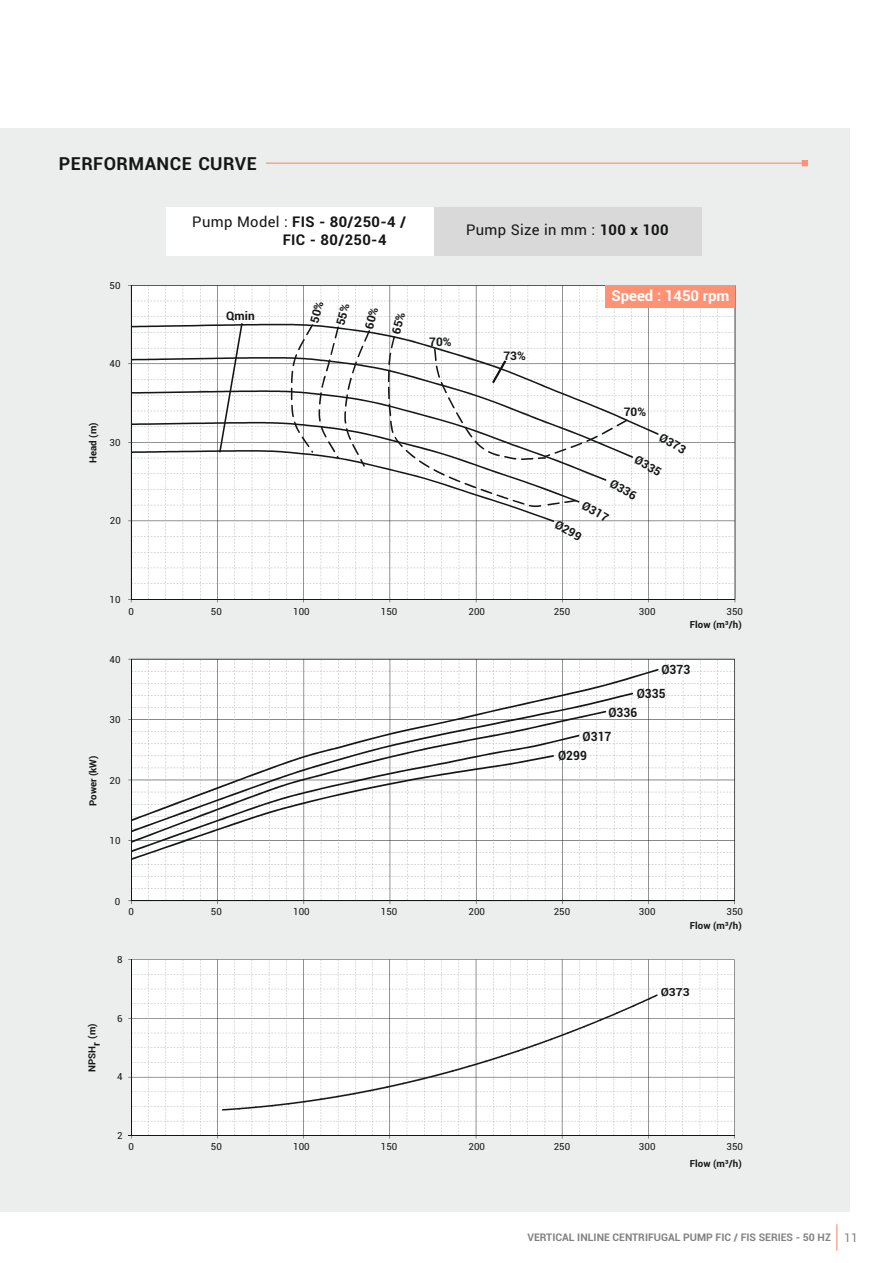
<style>
.page{position:relative;width:893px;height:1263px;background:#fff}
.page>*{position:absolute;margin:0;border:0;box-sizing:border-box;transform-origin:0 0}
.t1{font:700 18px "Roboto";letter-spacing:.025em;color:#151616}
.t2{font:700 15px "Roboto";color:#fff}
.t3{font:700 14.85px/17.7px "Roboto";letter-spacing:.025em;color:#151616}
.t4{font:14.85px "Roboto";letter-spacing:.025em;color:#151616}
.t5{font:700 12.9px "Roboto";letter-spacing:.01em;color:#151616;scale:.92 1}
.t6{font:700 11.85px "Roboto";letter-spacing:.005em;color:#151616}
.t7{font:700 11.1px "Roboto";color:#151616;scale:1.07 1}
.t8{font:700 10.5px "Roboto";color:#818281}
.t9{font:700 10.5px "Roboto";color:#151616}
.t10{font:9.75px "Roboto";letter-spacing:.01em;color:#151616}
.t11{font:700 9.75px "Roboto";color:#151616}
.s1{font-weight:400}
.s2{font-weight:700}
.s3{font-weight:400;font-size:12px}
</style>
<div class="page">
<div style="left:0;top:129px;width:849px;height:1083px;background:#eceded"></div>
<svg style="left:836px;top:1224px;width:1px;height:27px"></svg>
<hr style="left:266px;top:162px;width:538px;height:2px;background:#ff9174">
<svg style="left:802px;top:160px;width:6px;height:6px"></svg>
<div style="left:166px;top:207px;width:268px;height:49px;background:#fff"></div>
<div style="left:434px;top:207px;width:267px;height:49px;background:#d9d9da"></div>
<svg style="left:132px;top:659px;width:603px;height:241px;background:#f8f8f8"></svg>
<hr style="left:131px;top:659px;width:1px;height:242px;background:#151616">
<hr style="left:131px;top:900px;width:604px;height:1px;background:#151616">
<svg style="left:128px;top:779px;width:426px;height:81px;background:#f1f1f1"></svg>
<svg style="left:131px;top:669px;width:528px;height:152px;background:#ededed"></svg>
<div style="left:132px;top:974px;width:602px;height:147px;background:#fff"></div>
<hr style="left:131px;top:1077px;width:603px;height:1px;background:#151616">
<hr style="left:131px;top:1018px;width:603px;height:1px;background:#151616">
<hr style="left:131px;top:959px;width:603px;height:1px;background:#151616">
<svg style="left:148px;top:960px;width:570px;height:163px;background:#fbfbfb"></svg>
<hr style="left:217px;top:960px;width:1px;height:163px;background:#151616">
<hr style="left:734px;top:960px;width:1px;height:163px;background:#151616">
<hr style="left:648px;top:960px;width:1px;height:163px;background:#151616">
<hr style="left:562px;top:960px;width:1px;height:163px;background:#151616">
<hr style="left:476px;top:960px;width:1px;height:163px;background:#151616">
<hr style="left:390px;top:960px;width:1px;height:163px;background:#151616">
<hr style="left:303px;top:960px;width:1px;height:163px;background:#151616">
<hr style="left:131px;top:960px;width:1px;height:163px;background:#151616">
<svg style="left:222px;top:994px;width:436px;height:117px;background:#f7f7f7"></svg>
<div style="left:131px;top:1123px;width:604px;height:13px;background:#fff"></div>
<hr style="left:131px;top:1135px;width:603px;height:1px;background:#151616">
<svg style="left:128px;top:1123px;width:4px;height:15px"></svg>
<svg style="left:148px;top:1123px;width:570px;height:15px"></svg>
<svg style="left:734px;top:1123px;width:1px;height:15px"></svg>
<hr style="left:735px;top:285px;width:1px;height:314px;background:#151616">
<svg style="left:132px;top:285px;width:603px;height:314px;background:#fafafa"></svg>
<hr style="left:131px;top:285px;width:1px;height:314px;background:#151616">
<hr style="left:131px;top:599px;width:604px;height:1px;background:#151616">
<svg style="left:628px;top:324px;width:31px;height:111px;background:#f5f5f5"></svg>
<div style="left:606px;top:285px;width:129px;height:23px;background:#ff9174"></div>
<svg style="left:128px;top:301px;width:500px;height:221px;background:#efeeee"></svg>
<h1 class="t1" style="left:59px;top:157px;width:199px">PERFORMANCE CURVE</h1>
<p class="t10" style="left:109px;top:281px;width:13px">50</p>
<p class="t10" style="left:109px;top:360px;width:13px">40</p>
<p class="t11" style="left:89px;top:463px;width:42px;rotate:-90deg">Head (m)</p>
<p class="t10" style="left:109px;top:438px;width:13px">30</p>
<p class="t10" style="left:110px;top:517px;width:13px">20</p>
<h3 class="t3" style="left:283px;top:215px;width:125px;text-indent:-90px"><span class="s1">Pump Model :</span> FIS - 80/250-4 /<br>FIC - 80/250-4</h3>
<h3 class="t4" style="left:466px;top:224px;width:204px">Pump Size in mm : <span class="s2">100 x 100</span></h3>
<p class="t6" style="left:226px;top:311px;width:30px">Qmin</p>
<p class="t6" style="left:429px;top:337px;width:24px">70%</p>
<p class="t6" style="left:503px;top:351px;width:24px">73%</p>
<h2 class="t2" style="left:612px;top:289px;width:119px">Speed : 1450 rpm</h2>
<p class="t6" style="left:624px;top:407px;width:24px">70%</p>
<p class="t6" style="left:663px;top:432px;width:30px;rotate:30deg">Ø373</p>
<p class="t6" style="left:638px;top:454px;width:30px;rotate:30deg">Ø335</p>
<p class="t6" style="left:613px;top:478px;width:30px;rotate:30deg">Ø336</p>
<p class="t6" style="left:585px;top:500px;width:30px;rotate:30deg">Ø317</p>
<p class="t6" style="left:558px;top:519px;width:30px;rotate:30deg">Ø299</p>
<p class="t11" style="left:89px;top:806px;width:52px;rotate:-90deg">Power (kW)</p>
<p class="t10" style="left:109px;top:595px;width:13px">10</p>
<p class="t10" style="left:128px;top:607px;width:7px">0</p>
<p class="t10" style="left:211px;top:607px;width:13px">50</p>
<p class="t10" style="left:293px;top:607px;width:18px">100</p>
<p class="t10" style="left:381px;top:607px;width:18px">150</p>
<p class="t10" style="left:468px;top:607px;width:18px">200</p>
<p class="t10" style="left:554px;top:607px;width:18px">250</p>
<p class="t10" style="left:639px;top:607px;width:18px">300</p>
<p class="t10" style="left:726px;top:607px;width:18px">350</p>
<p class="t11" style="left:690px;top:620px;width:53px">Flow (m³/h)</p>
<p class="t10" style="left:109px;top:656px;width:13px">40</p>
<p class="t10" style="left:109px;top:716px;width:13px">30</p>
<p class="t10" style="left:109px;top:776px;width:13px">20</p>
<h3 class="t5" style="left:661px;top:665px;width:33px">Ø373</h3>
<h3 class="t5" style="left:637px;top:688px;width:33px">Ø335</h3>
<h3 class="t5" style="left:608px;top:708px;width:33px">Ø336</h3>
<h3 class="t5" style="left:583px;top:731px;width:33px">Ø317</h3>
<h3 class="t5" style="left:558px;top:751px;width:33px">Ø299</h3>
<p class="t10" style="left:109px;top:837px;width:13px">10</p>
<p class="t11" style="left:88px;top:1072px;width:51px;rotate:-90deg">NPSH (m)</p>
<p class="t9" style="left:92px;top:1046px;width:5px;rotate:-90deg">r</p>
<p class="t10" style="left:115px;top:897px;width:7px">0</p>
<p class="t10" style="left:128px;top:908px;width:7px">0</p>
<p class="t10" style="left:211px;top:908px;width:13px">50</p>
<p class="t10" style="left:293px;top:908px;width:18px">100</p>
<p class="t10" style="left:381px;top:908px;width:18px">150</p>
<p class="t10" style="left:468px;top:908px;width:18px">200</p>
<p class="t10" style="left:554px;top:908px;width:18px">250</p>
<p class="t10" style="left:639px;top:908px;width:18px">300</p>
<p class="t10" style="left:727px;top:908px;width:18px">350</p>
<p class="t11" style="left:690px;top:922px;width:53px">Flow (m³/h)</p>
<p class="t10" style="left:117px;top:956px;width:7px">8</p>
<p class="t10" style="left:117px;top:1014px;width:7px">6</p>
<p class="t10" style="left:117px;top:1073px;width:7px">4</p>
<p class="t7" style="left:661px;top:988px;width:28px">Ø373</p>
<p class="t10" style="left:117px;top:1131px;width:7px">2</p>
<p class="t10" style="left:128px;top:1143px;width:7px">0</p>
<p class="t10" style="left:211px;top:1143px;width:13px">50</p>
<p class="t10" style="left:293px;top:1143px;width:18px">100</p>
<p class="t10" style="left:381px;top:1143px;width:18px">150</p>
<p class="t10" style="left:468px;top:1143px;width:18px">200</p>
<p class="t10" style="left:554px;top:1143px;width:18px">250</p>
<p class="t10" style="left:639px;top:1143px;width:18px">300</p>
<p class="t10" style="left:727px;top:1143px;width:18px">350</p>
<p class="t11" style="left:690px;top:1160px;width:53px">Flow (m³/h)</p>
<p class="t8" style="left:527px;top:1233px;width:332px">VERTICAL INLINE CENTRIFUGAL PUMP FIC / FIS SERIES - 50 HZ <span class="s3">11</span></p>
</div>
